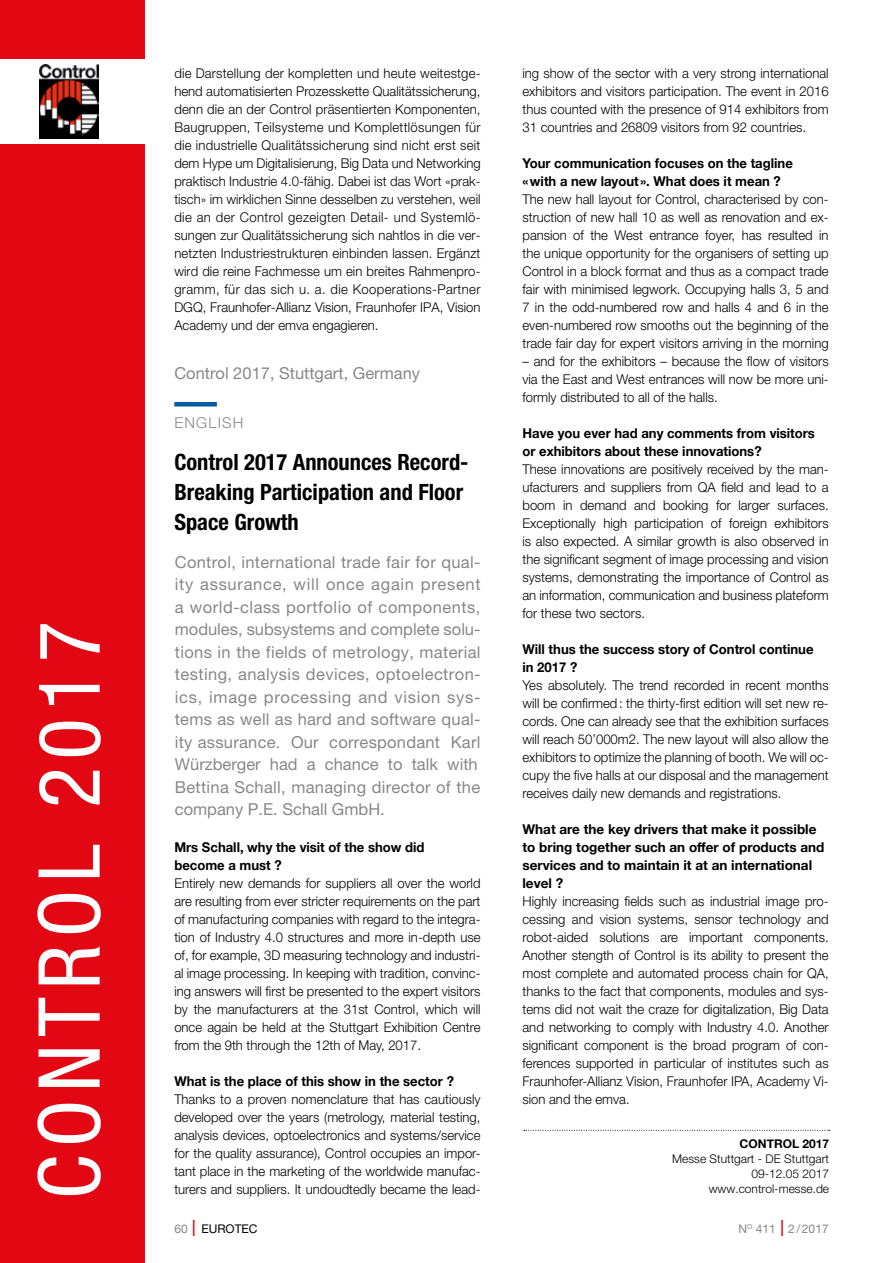
<style>
.page{position:relative;width:893px;height:1263px;background:#fff}
.page>*{position:absolute;margin:0;border:0;box-sizing:border-box;transform-origin:0 0}
.t1{font:condensed 85.5px "Helvetica Neue";letter-spacing:.09em;color:#fff}
.t2{font:700 condensed 22.5px/30px "Helvetica Neue";color:#000}
.t3{font:16.5px/22.5px "Helvetica Neue";letter-spacing:.02em;color:#878787}
.t4{font:16.5px "Helvetica Neue";color:#878787}
.t5{font:300 15px "Helvetica Neue";letter-spacing:.08em;color:#878787}
.t6{font:300 13.5px/18px "Helvetica Neue";color:#000;text-align:justify}
.t7{font:700 13.5px/18px "Helvetica Neue";color:#000}
.t8{font:300 12px/15px "Helvetica Neue";color:#000;text-align:right}
.t9{font:12px "Helvetica Neue";color:#878787}
.t10{font:700 12px "Helvetica Neue";color:#000}
.t11{font:12px "Helvetica Neue";color:#000}
.s1{color:#878787}
.s2{font-weight:300;font-stretch:condensed;font-size:22.5px;color:#e30613}
</style>
<div class="page">
<svg style="left:524px;top:1130px;width:306px;height:1px"></svg>
<div style="left:0;top:0;width:145px;height:1263px;background:#e30613"></div>
<div style="left:0;top:60px;width:157px;height:84px;background:#fff"></div>
<img style="left:39px;top:65px;width:60px;height:74px">
<hr style="left:174px;top:402px;width:43px;height:4px;background:#0059a3">
<h1 class="t1" style="left:20px;top:1199px;width:580px;rotate:-90deg">CONTROL 2017</h1>
<p class="t6" style="left:174px;top:64px;width:308px">die Darstellung der kompletten und heute weitestge&shy;hend automatisierten Prozesskette Qualitätssicherung, denn die an der Control präsentierten Komponenten, Baugruppen, Teilsysteme und Komplettlösungen für die industrielle Qualitätssicherung sind nicht erst seit dem Hype um Digitalisierung, Big Data und Networking praktisch Industrie 4.0-fähig. Dabei ist das Wort «prak&shy;tisch» im wirklichen Sinne desselben zu verstehen, weil die an der Control gezeigten Detail- und Systemlö&shy;sungen zur Qualitätssicherung sich nahtlos in die ver&shy;netzten Industriestrukturen einbinden lassen. Ergänzt wird die reine Fachmesse um ein breites Rahmenpro&shy;gramm, für das sich u. a. die Kooperations-Partner DGQ, Fraunhofer-Allianz Vision, Fraunhofer IPA, Vision Academy und der emva engagieren.</p>
<p class="t4" style="left:174px;top:363px;width:247px">Control 2017, Stuttgart, Germany</p>
<p class="t5" style="left:174px;top:413px;width:71px">ENGLISH</p>
<h2 class="t2" style="left:174px;top:446px;width:296px">Control 2017 Announces Record-<br>Breaking Participation and Floor<br>Space Growth</h2>
<p class="t3" style="left:175px;top:550px;width:307px">Control, international trade fair for qual&shy;ity assurance, will once again present a world-class portfolio of components, modules, subsystems and complete solu&shy;tions in the fields of metrology, material testing, analysis devices, optoelectron&shy;ics, image processing and vision sys&shy;tems as well as hard and software qual&shy;ity assurance. Our correspondant Karl Würzberger had a chance to talk with Bettina Schall, managing director of the company P.E. Schall GmbH.</p>
<p class="t7" style="left:174px;top:839px;width:252px">Mrs Schall, why the visit of the show did become a must ?</p>
<p class="t6" style="left:174px;top:874px;width:308px">Entirely new demands for suppliers all over the world are resulting from ever stricter requirements on the part of manufacturing companies with regard to the integra&shy;tion of Industry 4.0 structures and more in-depth use of, for example, 3D measuring technology and industri&shy;al image processing. In keeping with tradition, convinc&shy;ing answers will first be presented to the expert visitors by the manufacturers at the 31st Control, which will once again be held at the Stuttgart Exhibition Centre from the 9th through the 12th of May, 2017.</p>
<p class="t7" style="left:174px;top:1073px;width:281px">What is the place of this show in the sector ?</p>
<p class="t6" style="left:174px;top:1090px;width:308px">Thanks to a proven nomenclature that has cautiously developed over the years (metrology, material testing, analysis devices, optoelectronics and systems/service for the quality assurance), Control occupies an impor&shy;tant place in the marketing of the worldwide manufac&shy;turers and suppliers. It undoudtedly became the lead-</p>
<p class="t6" style="left:522px;top:64px;width:308px">ing show of the sector with a very strong international exhibitors and visitors participation. The event in 2016 thus counted with the presence of 914 exhibitors from 31 countries and 26809 visitors from 92 countries.</p>
<p class="t7" style="left:522px;top:155px;width:272px">Your communication focuses on the tagline «with a new layout ». What does it mean ?</p>
<p class="t6" style="left:522px;top:190px;width:308px">The new hall layout for Control, characterised by con&shy;struction of new hall 10 as well as renovation and ex&shy;pansion of the West entrance foyer, has resulted in the unique opportunity for the organisers of setting up Control in a block format and thus as a compact trade fair with minimised legwork. Occupying halls 3, 5 and 7 in the odd-numbered row and halls 4 and 6 in the even-numbered row smooths out the beginning of the trade fair day for expert visitors arriving in the morning</p>
<p class="t6" style="left:522px;top:352px;width:308px">– and for the exhibitors – because the flow of visitors via the East and West entrances will now be more uni&shy;formly distributed to all of the halls.</p>
<p class="t7" style="left:522px;top:425px;width:294px">Have you ever had any comments from visitors or exhibitors about these innovations?</p>
<p class="t6" style="left:522px;top:460px;width:308px">These innovations are positively received by the man&shy;ufacturers and suppliers from QA field and lead to a boom in demand and booking for larger surfaces.<br>Exceptionally high participation of foreign exhibitors is also expected. A similar growth is also observed in the significant segment of image processing and vision systems, demonstrating the importance of Control as an information, communication and business plateform for these two sectors.</p>
<p class="t7" style="left:522px;top:641px;width:292px">Will thus the success story of Control continue in 2017 ?</p>
<p class="t6" style="left:522px;top:676px;width:308px">Yes absolutely. The trend recorded in recent months will be confirmed: the thirty-first edition will set new re&shy;cords. One can already see that the exhibition surfaces will reach 50’000m2. The new layout will also allow the exhibitors to optimize the planning of booth. We will oc&shy;cupy the five halls at our disposal and the management receives daily new demands and registrations.</p>
<p class="t7" style="left:522px;top:821px;width:303px">What are the key drivers that make it possible to bring together such an offer of products and services and to maintain it at an international level ?</p>
<p class="t6" style="left:522px;top:892px;width:308px">Highly increasing fields such as industrial image pro&shy;cessing and vision systems, sensor technology and robot-aided solutions are important components.<br>Another stength of Control is its ability to present the most complete and automated process chain for QA, thanks to the fact that components, modules and sys&shy;tems did not wait the craze for digitalization, Big Data and networking to comply with Industry 4.0. Another significant component is the broad program of con&shy;ferences supported in particular of institutes such as Fraunhofer-Allianz Vision, Fraunhofer IPA, Academy Vi&shy;sion and the emva.</p>
<p class="t10" style="left:740px;top:1134px;width:91px">CONTROL 2017</p>
<p class="t8" style="left:672px;top:1150px;width:158px">Messe Stuttgart - DE Stuttgart<br>09-12.05 2017</p>
<p class="t8" style="left:709px;top:1180px;width:122px">www.control-messe.de</p>
<p class="t11" style="left:174px;top:1221px;width:85px"><span class="s1">60</span> <span class="s2">I</span> EUROTEC</p>
<p class="t9" style="left:738px;top:1221px;width:92px">N<sup>O</sup> 411 <span class="s2">I</span> 2/2017</p>
</div>
